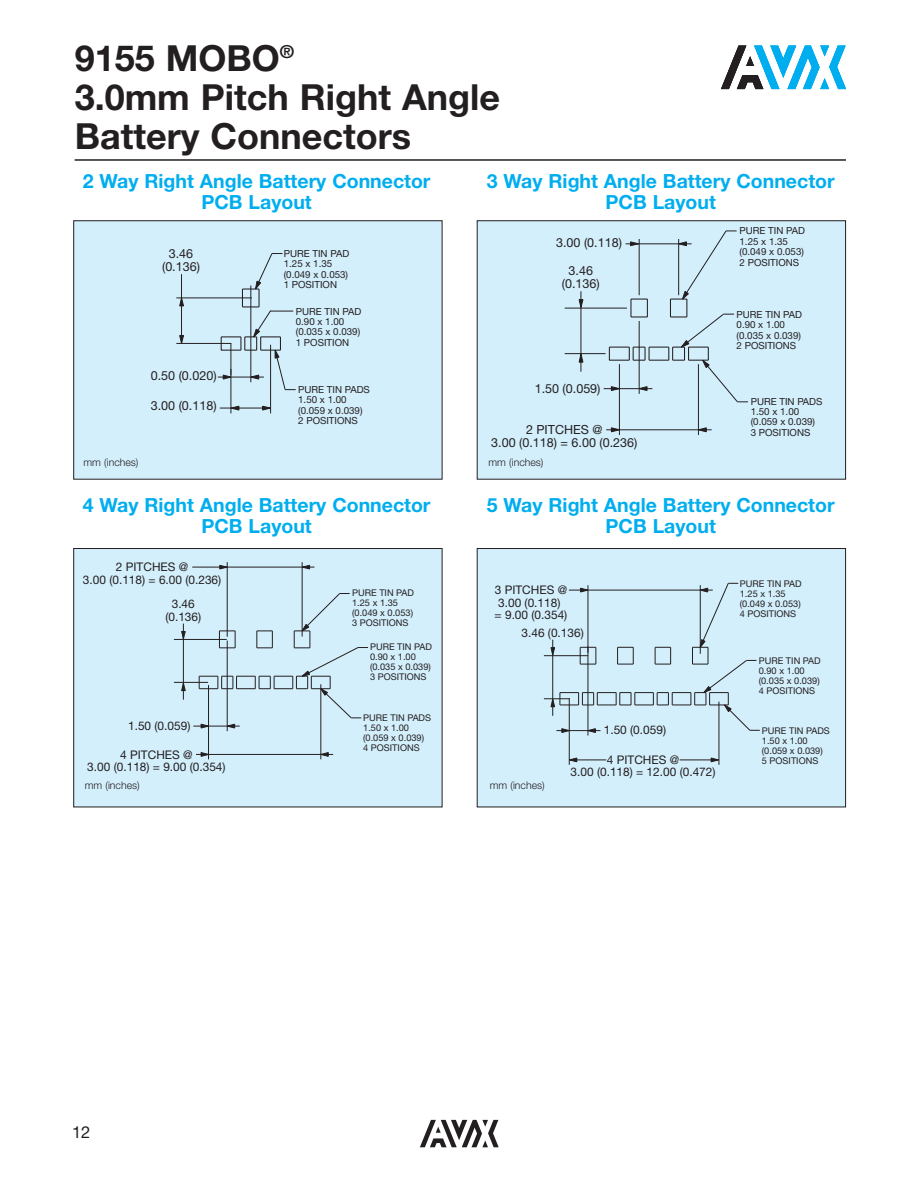
<style>
.page{position:relative;width:918px;height:1188px;background:#fff}
.page>*{position:absolute;margin:0;border:0;box-sizing:border-box;transform-origin:0 0}
.t1{font:700 36px/39px "Helvetica Neue";color:#231f20}
.t2{font:700 19.5px/21px "Helvetica Neue";color:#00aeef;text-align:center}
.t3{font:16.5px "Helvetica Neue";color:#231f20}
.t4{font:12.6px/13.2px "Helvetica Neue";color:#231f20;text-align:center}
.t5{font:11.85px/12.6px "Helvetica Neue";color:#231f20;text-align:center}
.t6{font:300 10.5px "Helvetica Neue";color:#231f20}
.t7{font:9.75px/10.5px "Helvetica Neue";color:#231f20}
.t8{font:9.3px/9.9px "Helvetica Neue";color:#231f20}
</style>
<div class="page">
<hr style="left:75px;top:159px;width:771px;height:2px;background:#231f20">
<div style="left:74px;top:221px;width:368px;height:258px;background:#d4effc"></div>
<svg style="left:230px;top:405px;width:10px;height:6px"></svg>
<svg style="left:262px;top:405px;width:8px;height:6px"></svg>
<svg style="left:179px;top:335px;width:5px;height:8px"></svg>
<svg style="left:179px;top:297px;width:5px;height:10px"></svg>
<hr style="left:181px;top:274px;width:1px;height:69px;background:#231f20">
<hr style="left:220px;top:408px;width:51px;height:1px;background:#231f20">
<hr style="left:218px;top:377px;width:46px;height:1px;background:#231f20">
<hr style="left:176px;top:343px;width:55px;height:1px;background:#231f20">
<hr style="left:231px;top:343px;width:1px;height:70px;background:#231f20">
<hr style="left:270px;top:345px;width:1px;height:68px;background:#231f20">
<hr style="left:176px;top:298px;width:76px;height:1px;background:#231f20">
<svg style="left:220px;top:253px;width:76px;height:137px"></svg>
<div style="left:73px;top:220px;width:369px;height:260px;border:1px solid #231f20"></div>
<div style="left:477px;top:221px;width:369px;height:258px;background:#d4effc"></div>
<svg style="left:611px;top:427px;width:8px;height:6px"></svg>
<svg style="left:699px;top:427px;width:8px;height:6px"></svg>
<hr style="left:606px;top:429px;width:106px;height:1px;background:#231f20">
<hr style="left:604px;top:388px;width:48px;height:1px;background:#231f20">
<hr style="left:619px;top:364px;width:1px;height:71px;background:#231f20">
<hr style="left:565px;top:353px;width:41px;height:1px;background:#231f20">
<hr style="left:565px;top:308px;width:62px;height:1px;background:#231f20">
<hr style="left:698px;top:364px;width:1px;height:71px;background:#231f20">
<svg style="left:608px;top:230px;width:140px;height:173px"></svg>
<svg style="left:578px;top:299px;width:6px;height:9px"></svg>
<svg style="left:578px;top:353px;width:6px;height:10px"></svg>
<hr style="left:581px;top:291px;width:1px;height:81px;background:#231f20">
<div style="left:477px;top:220px;width:369px;height:260px;border:1px solid #231f20"></div>
<div style="left:74px;top:549px;width:368px;height:258px;background:#d4effc"></div>
<svg style="left:200px;top:752px;width:8px;height:5px"></svg>
<svg style="left:321px;top:752px;width:8px;height:5px"></svg>
<svg style="left:219px;top:565px;width:8px;height:5px"></svg>
<svg style="left:301px;top:565px;width:9px;height:5px"></svg>
<hr style="left:196px;top:754px;width:137px;height:1px;background:#231f20">
<hr style="left:193px;top:726px;width:47px;height:1px;background:#231f20">
<hr style="left:208px;top:685px;width:1px;height:74px;background:#231f20">
<hr style="left:227px;top:641px;width:1px;height:90px;background:#231f20">
<hr style="left:227px;top:562px;width:1px;height:75px;background:#231f20">
<hr style="left:174px;top:682px;width:34px;height:1px;background:#231f20">
<hr style="left:174px;top:639px;width:53px;height:1px;background:#231f20">
<hr style="left:302px;top:562px;width:1px;height:75px;background:#231f20">
<hr style="left:320px;top:684px;width:1px;height:75px;background:#231f20">
<hr style="left:192px;top:567px;width:122px;height:1px;background:#231f20">
<svg style="left:199px;top:593px;width:169px;height:136px"></svg>
<svg style="left:181px;top:631px;width:5px;height:8px"></svg>
<svg style="left:181px;top:682px;width:5px;height:9px"></svg>
<hr style="left:183px;top:624px;width:1px;height:76px;background:#231f20">
<div style="left:73px;top:548px;width:369px;height:259px;border:1px solid #231f20"></div>
<div style="left:477px;top:549px;width:369px;height:258px;background:#d4effc"></div>
<svg style="left:710px;top:757px;width:9px;height:6px"></svg>
<svg style="left:570px;top:757px;width:8px;height:6px"></svg>
<hr style="left:570px;top:760px;width:36px;height:1px;background:#231f20">
<hr style="left:680px;top:760px;width:38px;height:1px;background:#231f20">
<hr style="left:569px;top:698px;width:1px;height:67px;background:#231f20">
<hr style="left:588px;top:646px;width:1px;height:90px;background:#231f20">
<hr style="left:719px;top:702px;width:1px;height:63px;background:#231f20">
<svg style="left:544px;top:582px;width:216px;height:151px"></svg>
<hr style="left:552px;top:640px;width:1px;height:76px;background:#231f20">
<div style="left:477px;top:548px;width:369px;height:259px;border:1px solid #231f20"></div>
<svg style="left:420px;top:1120px;width:79px;height:27px"></svg>
<svg style="left:721px;top:46px;width:125px;height:43px"></svg>
<h1 class="t1" style="left:75px;top:42px;width:427px">9155 MOBO<sup>®<br></sup>3.0mm Pitch Right Angle<br>Battery Connectors</h1>
<h2 class="t2" style="left:487px;top:173px;width:349px">3 Way Right Angle Battery Connector<br>PCB Layout</h2>
<h2 class="t2" style="left:83px;top:173px;width:349px">2 Way Right Angle Battery Connector<br>PCB Layout</h2>
<p class="t7" style="left:284px;top:249px;width:67px">PURE TIN PAD<br>1.25 x 1.35 (0.049 x 0.053)<br>1 POSITION</p>
<p class="t7" style="left:296px;top:307px;width:67px">PURE TIN PAD<br>0.90 x 1.00 (0.035 x 0.039)<br>1 POSITION</p>
<p class="t7" style="left:298px;top:385px;width:73px">PURE TIN PADS<br>1.50 x 1.00 (0.059 x 0.039)<br>2 POSITIONS</p>
<h3 class="t4" style="left:556px;top:237px;width:67px">3.00 (0.118)</h3>
<p class="t7" style="left:740px;top:227px;width:67px">PURE TIN PAD<br>1.25 x 1.35 (0.049 x 0.053)<br>2 POSITIONS</p>
<h3 class="t4" style="left:162px;top:248px;width:39px">3.46 (0.136)</h3>
<h3 class="t4" style="left:562px;top:265px;width:39px">3.46 (0.136)</h3>
<p class="t7" style="left:737px;top:310px;width:67px">PURE TIN PAD<br>0.90 x 1.00 (0.035 x 0.039)<br>2 POSITIONS</p>
<h3 class="t4" style="left:151px;top:370px;width:67px">0.50 (0.020)</h3>
<h3 class="t4" style="left:151px;top:401px;width:67px">3.00 (0.118)</h3>
<h3 class="t4" style="left:535px;top:383px;width:67px">1.50 (0.059)</h3>
<h3 class="t4" style="left:491px;top:424px;width:148px">2 PITCHES @<br>3.00 (0.118) = 6.00 (0.236)</h3>
<p class="t7" style="left:751px;top:397px;width:73px">PURE TIN PADS<br>1.50 x 1.00 (0.059 x 0.039)<br>3 POSITIONS</p>
<p class="t6" style="left:84px;top:459px;width:56px">mm (inches)</p>
<p class="t6" style="left:489px;top:459px;width:56px">mm (inches)</p>
<h2 class="t2" style="left:83px;top:496px;width:349px">4 Way Right Angle Battery Connector<br>PCB Layout</h2>
<h2 class="t2" style="left:487px;top:496px;width:349px">5 Way Right Angle Battery Connector<br>PCB Layout</h2>
<p class="t5" style="left:83px;top:562px;width:140px">2 PITCHES @<br>3.00 (0.118) = 6.00 (0.236)</p>
<p class="t5" style="left:165px;top:599px;width:37px">3.46 (0.136)</p>
<p class="t5" style="left:128px;top:720px;width:64px">1.50 (0.059)</p>
<p class="t5" style="left:87px;top:749px;width:140px">4 PITCHES @<br>3.00 (0.118) = 9.00 (0.354)</p>
<p class="t8" style="left:352px;top:589px;width:63px">PURE TIN PAD<br>1.25 x 1.35 (0.049 x 0.053)<br>3 POSITIONS</p>
<p class="t8" style="left:370px;top:643px;width:63px">PURE TIN PAD<br>0.90 x 1.00 (0.035 x 0.039)<br>3 POSITIONS</p>
<p class="t8" style="left:363px;top:714px;width:69px">PURE TIN PADS<br>1.50 x 1.00 (0.059 x 0.039)<br>4 POSITIONS</p>
<p class="t5" style="left:495px;top:585px;width:74px;line-height:12.1px">3 PITCHES @<br>3.00 (0.118)<br>= 9.00 (0.354)</p>
<p class="t5" style="left:522px;top:627px;width:64px">3.46 (0.136)</p>
<p class="t5" style="left:604px;top:725px;width:64px">1.50 (0.059)</p>
<p class="t5" style="left:571px;top:754px;width:146px">4 PITCHES @<br>3.00 (0.118) = 12.00 (0.472)</p>
<p class="t8" style="left:740px;top:580px;width:63px">PURE TIN PAD<br>1.25 x 1.35 (0.049 x 0.053)<br>4 POSITIONS</p>
<p class="t8" style="left:759px;top:657px;width:63px">PURE TIN PAD<br>0.90 x 1.00 (0.035 x 0.039)<br>4 POSITIONS</p>
<p class="t8" style="left:762px;top:727px;width:69px">PURE TIN PADS<br>1.50 x 1.00 (0.059 x 0.039)<br>5 POSITIONS</p>
<p class="t6" style="left:85px;top:782px;width:56px">mm (inches)</p>
<p class="t6" style="left:490px;top:782px;width:56px">mm (inches)</p>
<h3 class="t3" style="left:72px;top:1126px;width:20px">12</h3>
</div>
